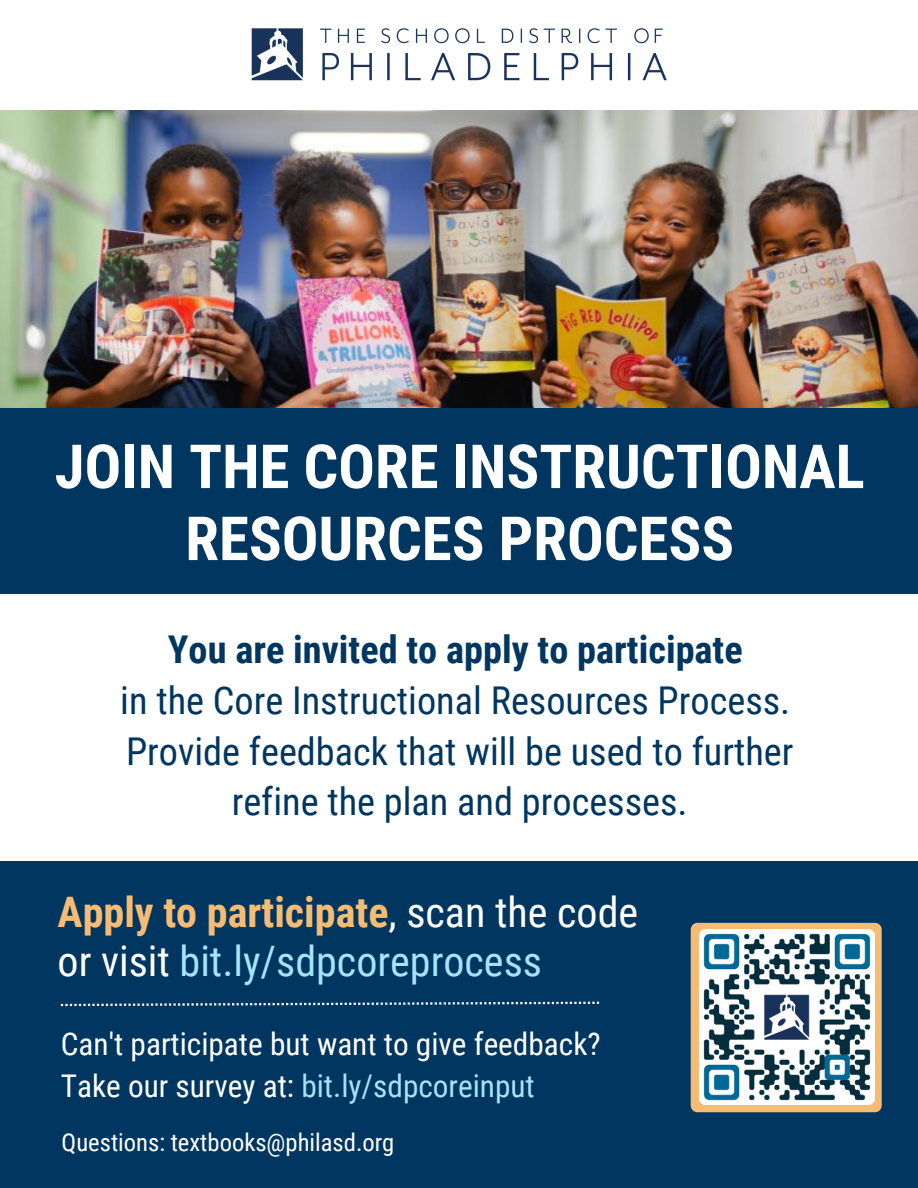
<style>
.page{position:relative;width:918px;height:1188px;background:#fff}
.page>*{position:absolute;margin:0;border:0;box-sizing:border-box;transform-origin:0 0}
.t1{font:700 60.9px/72px "Roboto Condensed";color:#fff;text-align:center}
.t2{font:42px/49.5px "Roboto Condensed";color:#a5e4fd}
.t3{font:38.25px/50.7px "Roboto Condensed";color:#00365f;text-align:center}
.t4{font:700 38.25px "Roboto Condensed";color:#00365f}
.t5{font:31.35px/41.7px "Roboto Condensed";color:#fff}
.t6{font:24.6px "Roboto Condensed";color:#fff}
.s1{font-weight:700;color:#f7bc74}
.s2{color:#fff}
.s3{color:#a5e4fd}
</style>
<div class="page">
<div style="left:0;top:861px;width:918px;height:327px;background:#00365f"></div>
<img style="left:1px;top:111px;width:917px;height:297px">
<div style="left:0;top:408px;width:918px;height:186px;background:#00365f"></div>
<img style="left:251px;top:28px;width:416px;height:53px">
<div style="left:691px;top:923px;width:191px;height:189px;background:#f7bc74;border-radius:7px"></div>
<svg style="left:61px;top:1002px;width:538px;height:4px"></svg>
<img style="left:699px;top:929px;width:176px;height:176px">
<h1 class="t1" style="left:55px;top:431px;width:812px">JOIN THE CORE INSTRUCTIONAL<br>RESOURCES PROCESS</h1>
<p class="t4" style="left:168px;top:628px;width:576px">You are invited to apply to participate</p>
<p class="t3" style="left:120px;top:676px;width:675px">in the Core Instructional Resources Process.<br>Provide feedback that will be used to further refine the plan and processes.</p>
<p class="t2" style="left:58px;top:888px;width:582px"><span class="s1">Apply to participate</span><span class="s2">, scan the code or visit</span> bit.ly/sdpcoreprocess</p>
<p class="t5" style="left:61px;top:1023px;width:541px">Can't participate but want to give feedback?<br>Take our survey at: <span class="s3">bit.ly/sdpcoreinput</span></p>
<p class="t6" style="left:62px;top:1129px;width:334px">Questions: textbooks@philasd.org</p>
</div>
